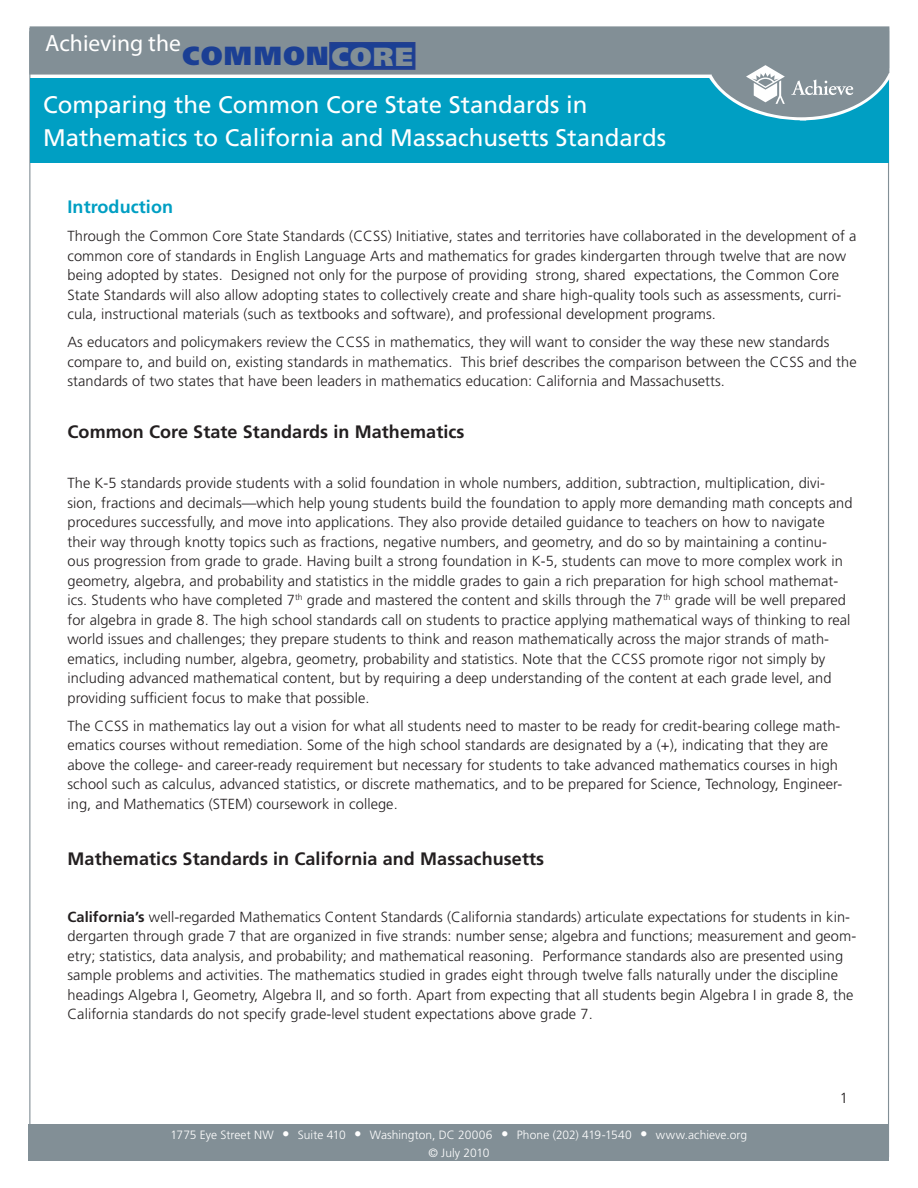
<style>
.page{position:relative;width:918px;height:1188px;background:#fff}
.page>*{position:absolute;margin:0;border:0;box-sizing:border-box;transform-origin:0 0}
.t1{font:900 26.25px "Frutiger LT Std";letter-spacing:.06em;color:#1b3f94}
.t2{font:24px/33px "Frutiger LT Std";color:#fff}
.t3{font:23.55px "Myriad Pro";color:#fff}
.t4{font:700 18px "Frutiger LT Std";letter-spacing:.005em;color:#231f20}
.t5{font:700 18px "Frutiger LT Std";letter-spacing:.005em;color:#009fc3}
.t6{font:300 14.7px/19.5px "Frutiger LT Std";letter-spacing:.005em;color:#231f20}
.t7{font:300 12px/18px "Frutiger LT Std";letter-spacing:.005em;color:#fff;text-align:center}
.s1{color:#828f96}
.s2{font-weight:700}
.s3{font-size:15px}
</style>
<div class="page">
<div style="left:29px;top:1124px;width:860px;height:37px;background:#828f96"></div>
<hr style="left:888px;top:31px;width:1px;height:1126px;background:#828f96">
<hr style="left:29px;top:31px;width:1px;height:1126px;background:#828f96">
<div style="left:30px;top:78px;width:859px;height:85px;background:#009fc3"></div>
<svg style="left:30px;top:26px;width:859px;height:52px;background:#8a969d"></svg>
<svg style="left:704px;top:63px;width:186px;height:61px"></svg>
<div style="left:330px;top:43px;width:85px;height:26px;background:#1b3f94"></div>
<div style="left:329px;top:42px;width:86px;height:28px;border:2px solid #253f8e"></div>
<h3 class="t3" style="left:45px;top:29px;width:137px">Achieving the</h3>
<h1 class="t1" style="left:182px;top:40px;width:232px">COMMON<span class="s1">CORE</span></h1>
<h2 class="t2" style="left:43px;top:88px;width:624px">Comparing the Common Core State Standards in<br>Mathematics to California and Massachusetts Standards</h2>
<p class="t5" style="left:68px;top:196px;width:107px">Introduction</p>
<p class="t6" style="left:68px;top:227px;width:791px">Through the Common Core State Standards (CCSS) Initiative, states and territories have collaborated in the development of a common core of standards in English Language Arts and mathematics for grades kindergarten through twelve that are now being adopted by states. Designed not only for the purpose of providing strong, shared expectations, the Common Core State Standards will also allow adopting states to collectively create and share high-quality tools such as assessments, curri&shy;cula, instructional materials (such as textbooks and software), and professional development programs.</p>
<p class="t6" style="left:68px;top:333px;width:791px">As educators and policymakers review the CCSS in mathematics, they will want to consider the way these new standards compare to, and build on, existing standards in mathematics. This brief describes the comparison between the CCSS and the standards of two states that have been leaders in mathematics education: California and Massachusetts.</p>
<p class="t4" style="left:68px;top:421px;width:399px">Common Core State Standards in Mathematics</p>
<p class="t6" style="left:67px;top:474px;width:787px">The K-5 standards provide students with a solid foundation in whole numbers, addition, subtraction, multiplication, divi&shy;sion, fractions and decimals—which help young students build the foundation to apply more demanding math concepts and procedures successfully, and move into applications. They also provide detailed guidance to teachers on how to navigate their way through knotty topics such as fractions, negative numbers, and geometry, and do so by maintaining a continu&shy;ous progression from grade to grade. Having built a strong foundation in K-5, students can move to more complex work in geometry, algebra, and probability and statistics in the middle grades to gain a rich preparation for high school mathemat&shy;ics. Students who have completed 7<sup>th</sup> grade and mastered the content and skills through the 7<sup>th</sup> grade will be well prepared for algebra in grade 8. The high school standards call on students to practice applying mathematical ways of thinking to real world issues and challenges; they prepare students to think and reason mathematically across the major strands of math&shy;ematics, including number, algebra, geometry, probability and statistics. Note that the CCSS promote rigor not simply by including advanced mathematical content, but by requiring a deep understanding of the content at each grade level, and providing sufficient focus to make that possible.</p>
<p class="t6" style="left:67px;top:716px;width:776px">The CCSS in mathematics lay out a vision for what all students need to master to be ready for credit-bearing college math&shy;ematics courses without remediation. Some of the high school standards are designated by a (+), indicating that they are above the college- and career-ready requirement but necessary for students to take advanced mathematics courses in high school such as calculus, advanced statistics, or discrete mathematics, and to be prepared for Science, Technology, Engineer&shy;ing, and Mathematics (STEM) coursework in college.</p>
<p class="t4" style="left:68px;top:848px;width:478px">Mathematics Standards in California and Massachusetts</p>
<p class="t6" style="left:68px;top:907px;width:790px"><span class="s2">California’s</span> well-regarded Mathematics Content Standards (California standards) articulate expectations for students in kin&shy;dergarten through grade 7 that are organized in five strands: number sense; algebra and functions; measurement and geom&shy;etry; statistics, data analysis, and probability; and mathematical reasoning. Performance standards also are presented using sample problems and activities. The mathematics studied in grades eight through twelve falls naturally under the discipline headings Algebra I, Geometry, Algebra II, and so forth. Apart from expecting that all students begin Algebra I in grade 8, the California standards do not specify grade-level student expectations above grade 7.</p>
<p class="t7" style="left:171px;top:1126px;width:578px">1775 Eye Street NW <span class="s3">•</span> Suite 410 <span class="s3">•</span> Washington, DC 20006 <span class="s3">•</span> Phone (202) 419-1540 <span class="s3">•</span> www.achieve.org © July 2010</p>
<p class="t6" style="left:840px;top:1089px;width:10px">1</p>
</div>
